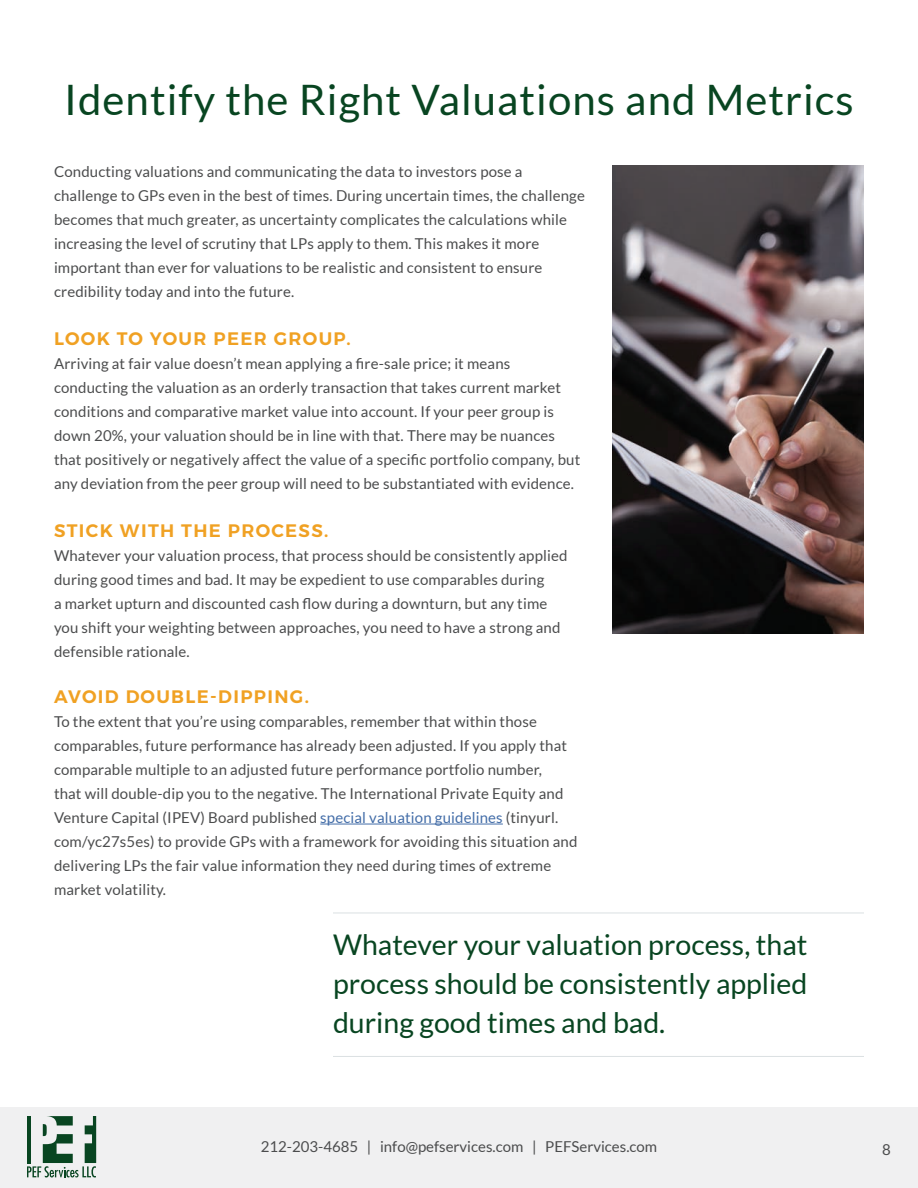
<style>
.page{position:relative;width:918px;height:1188px;background:#fff}
.page>*{position:absolute;margin:0;border:0;box-sizing:border-box;transform-origin:0 0}
.t1{font:42px "Lato";letter-spacing:.025em;color:#084521}
.t2{font:28.5px/39px "Lato";color:#084521;text-align:justify}
.t3{font:600 18px "Montserrat";letter-spacing:.075em;color:#f0a123}
.t4{font:15px/24px "Lato";letter-spacing:.01em;color:#4b4c4d}
.s1{color:#436da8}
</style>
<div class="page">
<div style="left:0;top:1107px;width:918px;height:81px;background:#ebeced"></div>
<svg style="left:27px;top:1116px;width:69px;height:62px"></svg>
<hr style="left:320px;top:824px;width:183px;height:1px;background:#436da8">
<img style="left:612px;top:165px;width:252px;height:469px">
<hr style="left:333px;top:913px;width:531px;height:1px;background:#dbe0e2">
<hr style="left:333px;top:1056px;width:531px;height:1px;background:#dbe0e2">
<p class="t1" style="left:64px;top:76px;width:791px">Identify the Right Valuations and Metrics</p>
<p class="t4" style="left:54px;top:160px;width:532px">Conducting valuations and communicating the data to investors pose a challenge to GPs even in the best of times. During uncertain times, the challenge becomes that much greater, as uncertainty complicates the calculations while increasing the level of scrutiny that LPs apply to them. This makes it more important than ever for valuations to be realistic and consistent to ensure credibility today and into the future.</p>
<p class="t3" style="left:54px;top:325px;width:298px">LOOK TO YOUR PEER GROUP.</p>
<p class="t4" style="left:54px;top:352px;width:528px">Arriving at fair value doesn’t mean applying a fire-sale price; it means conducting the valuation as an orderly transaction that takes current market conditions and comparative market value into account. If your peer group is down 20%, your valuation should be in line with that. There may be nuances that positively or negatively affect the value of a specific portfolio company, but any deviation from the peer group will need to be substantiated with evidence.</p>
<p class="t3" style="left:54px;top:517px;width:276px">STICK WITH THE PROCESS.</p>
<p class="t4" style="left:54px;top:544px;width:515px">Whatever your valuation process, that process should be consistently applied during good times and bad. It may be expedient to use comparables during<br>a market upturn and discounted cash flow during a downturn, but any time you shift your weighting between approaches, you need to have a strong and defensible rationale.</p>
<p class="t3" style="left:54px;top:682px;width:256px">AVOID DOUBLE-DIPPING.</p>
<p class="t4" style="left:54px;top:709px;width:525px">To the extent that you’re using comparables, remember that within those comparables, future performance has already been adjusted. If you apply that comparable multiple to an adjusted future performance portfolio number,<br>that will double-dip you to the negative. The International Private Equity and Venture Capital (IPEV) Board published <span class="s1">special valuation guidelines</span> (tinyurl. com/yc27s5es) to provide GPs with a framework for avoiding this situation and delivering LPs the fair value information they need during times of extreme market volatility.</p>
<p class="t2" style="left:333px;top:925px;width:476px">Whatever your valuation process, that process should be consistently applied during good times and bad.</p>
<p class="t4" style="left:261px;top:1135px;width:398px">212-203-4685 | info@pefservices.com | PEFServices.com</p>
<p class="t4" style="left:882px;top:1138px;width:10px">8</p>
</div>
